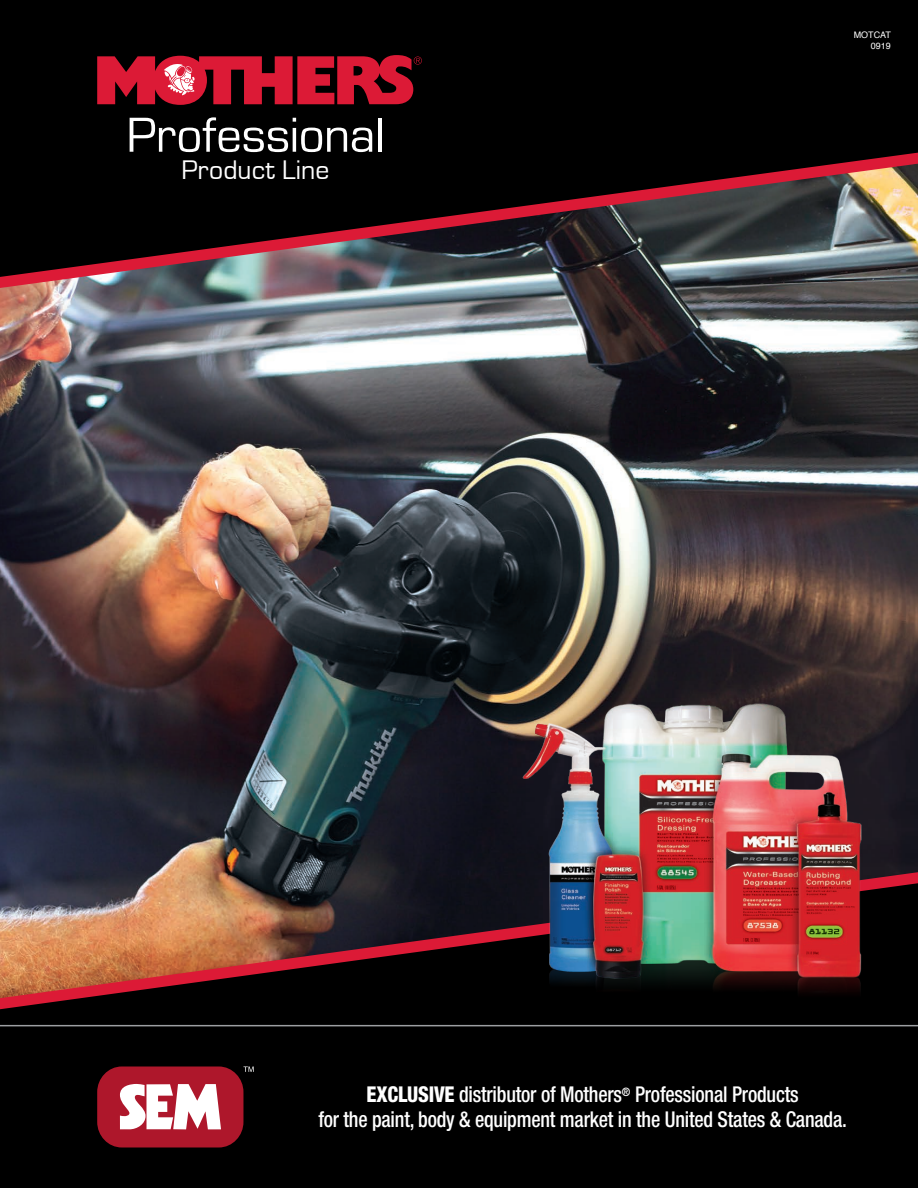
<style>
.page{position:relative;width:918px;height:1188px;background:#fff}
.page>*{position:absolute;margin:0;border:0;box-sizing:border-box;transform-origin:0 0}
.t1{font:51px "Eurostile";letter-spacing:-.01em;color:#fff}
.t2{font:27.75px "Eurostile";color:#fff}
.t3{font:500 condensed 21.9px "Helvetica Neue LT Std";letter-spacing:-.01em;color:#fff;scale:.92 1}
.t4{font:9px "Helvetica";color:#fff}
.s1{font-weight:800}
</style>
<div class="page">
<img style="left:0;top:288px;width:918px;height:584px">
<img style="left:0;top:277px;width:918px;height:11px">
<svg style="left:0;top:0;width:918px;height:277px;background:#191213"></svg>
<svg style="left:97px;top:55px;width:325px;height:50px;background:#a0192c"></svg>
<svg style="left:0;top:872px;width:918px;height:11px;background:#47363a"></svg>
<svg style="left:0;top:883px;width:918px;height:305px;background:#1f120f"></svg>
<img style="left:510px;top:695px;width:361px;height:322px">
<div style="left:97px;top:1066px;width:146px;height:82px;background:#ae172b;border-radius:25px"></div>
<svg style="left:120px;top:1084px;width:101px;height:45px"></svg>
<svg style="left:243px;top:1066px;width:11px;height:6px"></svg>
<hr style="left:0;top:1025px;width:918px;height:1px;background:#9d9fa2">
<p class="t1" style="left:126px;top:108px;width:260px">Professional</p>
<p class="t2" style="left:181px;top:155px;width:149px">Product Line</p>
<p class="t4" style="left:854px;top:28px;width:39px">MOTCAT</p>
<p class="t4" style="left:871px;top:39px;width:22px">0919</p>
<p class="t3" style="left:367px;top:1081px;width:471px"><span class="s1">EXCLUSIVE</span> distributor of Mothers<sup>®</sup> Professional Products</p>
<p class="t3" style="left:318px;top:1107px;width:576px">for the paint, body &amp; equipment market in the United States &amp; Canada.</p>
</div>
